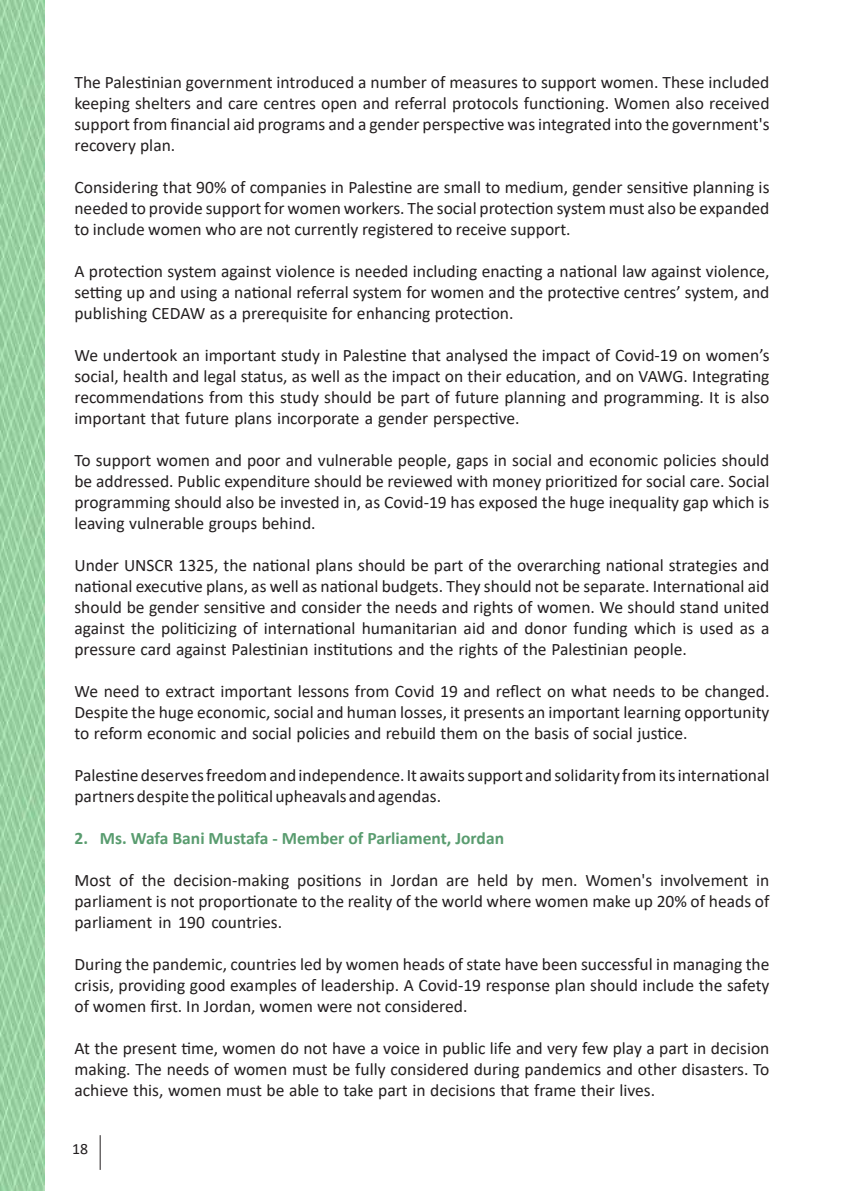
<style>
.page{position:relative;width:844px;height:1191px;background:#fff}
.page>*{position:absolute;margin:0;border:0;box-sizing:border-box;transform-origin:0 0}
.t1{font:17.5px/21px "Calibri";color:#231f20;text-align:justify}
.t2{font:700 17.5px "Calibri";color:#599c6f}
.t3{font:15.75px "Calibri";color:#231f20}
</style>
<div class="page">
<hr style="left:100px;top:1135px;width:1px;height:34px;background:#231f20">
<img style="left:0;top:0;width:45px;height:1191px">
<p class="t1" style="left:74px;top:71px;width:696px">The Palestinian government introduced a number of measures to support women. These included keeping shelters and care centres open and referral protocols functioning. Women also received support from financial aid programs and a gender perspective was integrated into the government's recovery plan.</p>
<p class="t1" style="left:74px;top:176px;width:696px">Considering that 90% of companies in Palestine are small to medium, gender sensitive planning is needed to provide support for women workers. The social protection system must also be expanded to include women who are not currently registered to receive support.</p>
<p class="t1" style="left:74px;top:260px;width:696px">A protection system against violence is needed including enacting a national law against violence, setting up and using a national referral system for women and the protective centres’ system, and publishing CEDAW as a prerequisite for enhancing protection.</p>
<p class="t1" style="left:74px;top:344px;width:696px">We undertook an important study in Palestine that analysed the impact of Covid-19 on women’s social, health and legal status, as well as the impact on their education, and on VAWG. Integrating recommendations from this study should be part of future planning and programming. It is also important that future plans incorporate a gender perspective.</p>
<p class="t1" style="left:74px;top:449px;width:696px">To support women and poor and vulnerable people, gaps in social and economic policies should be addressed. Public expenditure should be reviewed with money prioritized for social care. Social programming should also be invested in, as Covid-19 has exposed the huge inequality gap which is leaving vulnerable groups behind.</p>
<p class="t1" style="left:74px;top:554px;width:696px">Under UNSCR 1325, the national plans should be part of the overarching national strategies and national executive plans, as well as national budgets. They should not be separate. International aid should be gender sensitive and consider the needs and rights of women. We should stand united against the politicizing of international humanitarian aid and donor funding which is used as a pressure card against Palestinian institutions and the rights of the Palestinian people.</p>
<p class="t1" style="left:74px;top:680px;width:696px">We need to extract important lessons from Covid 19 and reflect on what needs to be changed.<br>Despite the huge economic, social and human losses, it presents an important learning opportunity to reform economic and social policies and rebuild them on the basis of social justice.</p>
<p class="t1" style="left:74px;top:764px;width:696px">Palestine deserves freedom and independence. It awaits support and solidarity from its international partners despite the political upheavals and agendas.</p>
<p class="t2" style="left:74px;top:825px;width:431px">2. Ms. Wafa Bani Mustafa - Member of Parliament, Jordan</p>
<p class="t1" style="left:74px;top:869px;width:696px">Most of the decision-making positions in Jordan are held by men. Women's involvement in parliament is not proportionate to the reality of the world where women make up 20% of heads of parliament in 190 countries.</p>
<p class="t1" style="left:74px;top:953px;width:696px">During the pandemic, countries led by women heads of state have been successful in managing the crisis, providing good examples of leadership. A Covid-19 response plan should include the safety of women first. In Jordan, women were not considered.</p>
<p class="t1" style="left:74px;top:1037px;width:696px">At the present time, women do not have a voice in public life and very few play a part in decision making. The needs of women must be fully considered during pandemics and other disasters. To achieve this, women must be able to take part in decisions that frame their lives.</p>
<p class="t3" style="left:72px;top:1138px;width:17px">18</p>
</div>
